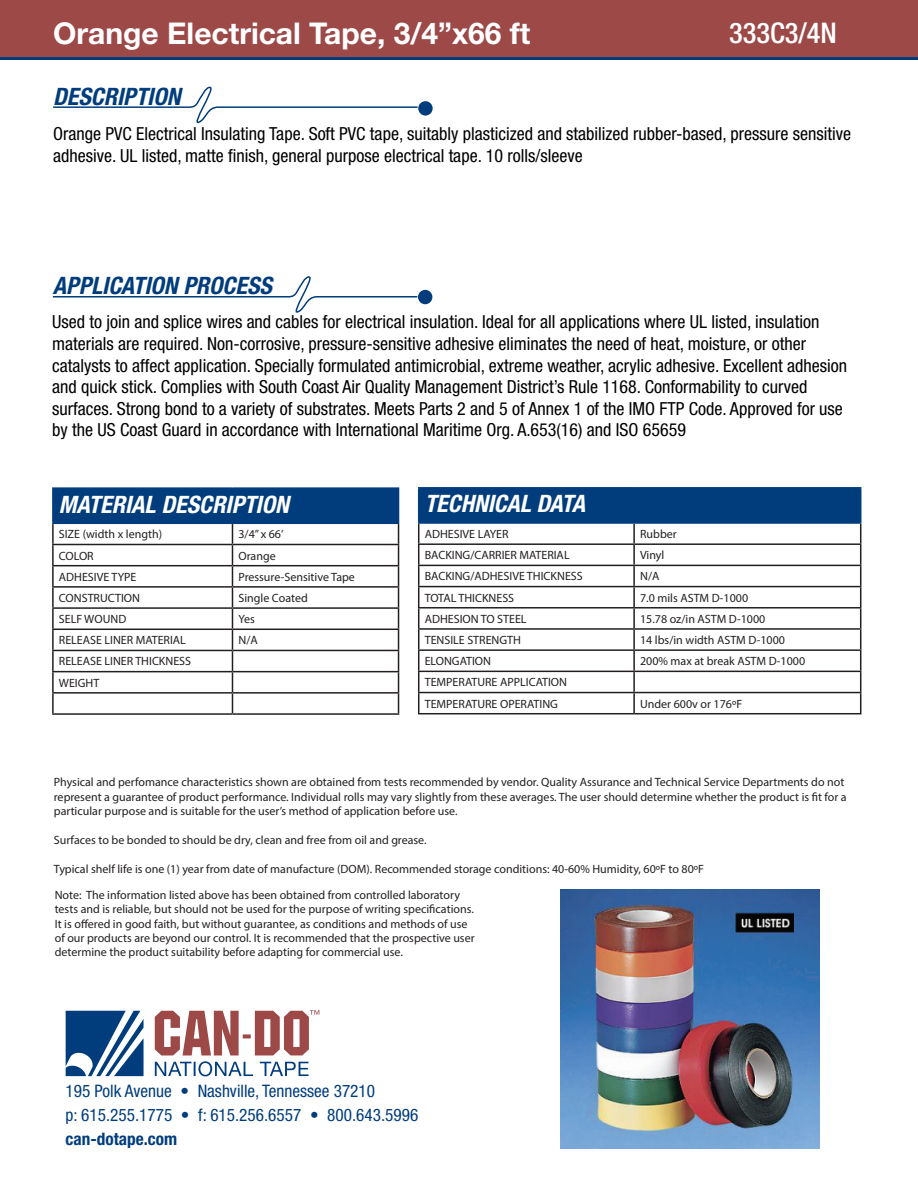
<style>
.page{position:relative;width:918px;height:1188px;background:#fff}
.page>*{position:absolute;margin:0;border:0;box-sizing:border-box;transform-origin:0 0}
.t1{font:700 30px "Helvetica Neue";color:#fff}
.t2{font:500 condensed 28.5px "Helvetica Neue";color:#fff}
.t3{font:italic 700 condensed 24px "Helvetica Neue";color:#fff}
.t4{font:italic 700 condensed 24px "Helvetica Neue";color:#013d7d}
.t5{font:condensed 18px/21.6px "Helvetica Neue";color:#000}
.t6{font:condensed 17.25px/24px "Helvetica Neue";color:#013d7d}
.t7{font:700 condensed 17.25px "Helvetica Neue";color:#013d7d}
.t8{font:12px/14.4px "Myriad Pro";color:#231f20}
</style>
<div class="page">
<svg style="left:66px;top:1011px;width:78px;height:65px"></svg>
<svg style="left:155px;top:1010px;width:164px;height:66px"></svg>
<svg style="left:0;top:56px;width:918px;height:4px;background:#27406f"></svg>
<div style="left:0;top:0;width:918px;height:56px;background:#9c4948"></div>
<svg style="left:53px;top:86px;width:366px;height:38px"></svg>
<svg style="left:52px;top:276px;width:367px;height:37px"></svg>
<div style="left:418px;top:101px;width:15px;height:15px;background:#013d7d;border-radius:50%"></div>
<div style="left:418px;top:290px;width:14px;height:14px;background:#013d7d;border-radius:50%"></div>
<svg style="left:418px;top:489px;width:443px;height:224px"></svg>
<hr style="left:418px;top:713px;width:216px;height:1px;background:#231f20">
<hr style="left:634px;top:713px;width:227px;height:1px;background:#231f20">
<hr style="left:418px;top:487px;width:216px;height:2px;background:#013d7d">
<hr style="left:418px;top:489px;width:1px;height:33px;background:#013d7d">
<hr style="left:634px;top:487px;width:227px;height:2px;background:#013d7d">
<hr style="left:633px;top:489px;width:2px;height:33px;background:#013d7d">
<hr style="left:860px;top:489px;width:1px;height:33px;background:#013d7d">
<hr style="left:418px;top:522px;width:216px;height:2px;background:#013d7d">
<hr style="left:634px;top:522px;width:227px;height:2px;background:#013d7d">
<div style="left:53px;top:488px;width:346px;height:35px;background:#013d7d"></div>
<hr style="left:52px;top:524px;width:2px;height:20px;background:#231f20">
<hr style="left:52px;top:544px;width:180px;height:1px;background:#231f20">
<hr style="left:52px;top:545px;width:2px;height:20px;background:#231f20">
<hr style="left:232px;top:544px;width:167px;height:1px;background:#231f20">
<hr style="left:52px;top:565px;width:180px;height:1px;background:#231f20">
<hr style="left:52px;top:566px;width:2px;height:20px;background:#231f20">
<hr style="left:232px;top:565px;width:167px;height:1px;background:#231f20">
<hr style="left:52px;top:586px;width:180px;height:2px;background:#231f20">
<svg style="left:52px;top:588px;width:2px;height:19px"></svg>
<hr style="left:232px;top:586px;width:167px;height:2px;background:#231f20">
<hr style="left:52px;top:607px;width:180px;height:2px;background:#231f20">
<hr style="left:52px;top:609px;width:2px;height:20px;background:#231f20">
<hr style="left:232px;top:607px;width:167px;height:2px;background:#231f20">
<hr style="left:52px;top:629px;width:180px;height:1px;background:#231f20">
<hr style="left:52px;top:630px;width:2px;height:20px;background:#231f20">
<hr style="left:232px;top:629px;width:167px;height:1px;background:#231f20">
<hr style="left:52px;top:650px;width:180px;height:1px;background:#231f20">
<hr style="left:52px;top:651px;width:2px;height:20px;background:#231f20">
<hr style="left:232px;top:650px;width:167px;height:1px;background:#231f20">
<hr style="left:52px;top:671px;width:180px;height:1px;background:#231f20">
<hr style="left:52px;top:672px;width:2px;height:20px;background:#231f20">
<hr style="left:232px;top:671px;width:167px;height:1px;background:#231f20">
<hr style="left:52px;top:692px;width:180px;height:2px;background:#231f20">
<svg style="left:52px;top:694px;width:2px;height:19px"></svg>
<hr style="left:232px;top:692px;width:167px;height:2px;background:#231f20">
<svg style="left:232px;top:524px;width:1px;height:189px"></svg>
<svg style="left:398px;top:524px;width:1px;height:189px"></svg>
<hr style="left:52px;top:713px;width:180px;height:2px;background:#231f20">
<hr style="left:232px;top:713px;width:167px;height:2px;background:#231f20">
<hr style="left:52px;top:487px;width:180px;height:2px;background:#013d7d">
<hr style="left:52px;top:489px;width:2px;height:34px;background:#013d7d">
<hr style="left:232px;top:487px;width:167px;height:2px;background:#013d7d">
<hr style="left:52px;top:523px;width:180px;height:1px;background:#013d7d">
<hr style="left:232px;top:523px;width:167px;height:1px;background:#013d7d">
<img style="left:561px;top:890px;width:258px;height:258px">
<h1 class="t1" style="left:53px;top:15px;width:479px">Orange Electrical Tape, 3/4”x66 ft</h1>
<h2 class="t2" style="left:729px;top:16px;width:109px">333C3/4N</h2>
<h3 class="t4" style="left:53px;top:82px;width:129px">DESCRIPTION</h3>
<h3 class="t5" style="left:53px;top:123px;width:800px">Orange PVC Electrical Insulating Tape. Soft PVC tape, suitably plasticized and stabilized rubber-based, pressure sensitive adhesive. UL listed, matte finish, general purpose electrical tape. 10 rolls/sleeve</h3>
<h3 class="t4" style="left:53px;top:271px;width:221px">APPLICATION PROCESS</h3>
<p class="t5" style="left:52px;top:311px;width:796px">Used to join and splice wires and cables for electrical insulation. Ideal for all applications where UL listed, insulation materials are required. Non-corrosive, pressure-sensitive adhesive eliminates the need of heat, moisture, or other catalysts to affect application. Specially formulated antimicrobial, extreme weather, acrylic adhesive. Excellent adhesion and quick stick. Complies with South Coast Air Quality Management District’s Rule 1168. Conformability to curved surfaces. Strong bond to a variety of substrates. Meets Parts 2 and 5 of Annex 1 of the IMO FTP Code. Approved for use by the US Coast Guard in accordance with International Maritime Org. A.653(16) and ISO 65659</p>
<h3 class="t3" style="left:59px;top:490px;width:232px">MATERIAL DESCRIPTION</h3>
<p class="t8" style="left:59px;top:527px;width:105px">SIZE (width x length)</p>
<p class="t8" style="left:238px;top:527px;width:47px">3/4” x 66’</p>
<p class="t8" style="left:59px;top:548px;width:36px">COLOR</p>
<p class="t8" style="left:238px;top:548px;width:39px">Orange</p>
<p class="t8" style="left:59px;top:569px;width:79px">ADHESIVE TYPE</p>
<p class="t8" style="left:238px;top:569px;width:118px">Pressure-Sensitive Tape</p>
<p class="t8" style="left:59px;top:590px;width:83px">CONSTRUCTION</p>
<p class="t8" style="left:238px;top:590px;width:71px">Single Coated</p>
<p class="t8" style="left:59px;top:612px;width:69px">SELF WOUND</p>
<p class="t8" style="left:238px;top:612px;width:18px">Yes</p>
<p class="t8" style="left:59px;top:633px;width:129px">RELEASE LINER MATERIAL</p>
<p class="t8" style="left:238px;top:633px;width:21px">N/A</p>
<p class="t8" style="left:59px;top:651px;width:134px;line-height:21.1px">RELEASE LINER THICKNESS<br>WEIGHT</p>
<h3 class="t3" style="left:425px;top:489px;width:162px">TECHNICAL DATA</h3>
<p class="t8" style="left:425px;top:527px;width:85px">ADHESIVE LAYER</p>
<p class="t8" style="left:640px;top:527px;width:38px">Rubber</p>
<p class="t8" style="left:425px;top:548px;width:146px">BACKING/CARRIER MATERIAL</p>
<p class="t8" style="left:640px;top:548px;width:26px">Vinyl</p>
<p class="t8" style="left:425px;top:569px;width:160px">BACKING/ADHESIVE THICKNESS</p>
<p class="t8" style="left:640px;top:569px;width:21px">N/A</p>
<p class="t8" style="left:425px;top:590px;width:91px">TOTAL THICKNESS</p>
<p class="t8" style="left:640px;top:590px;width:110px">7.0 mils ASTM D-1000</p>
<p class="t8" style="left:425px;top:611px;width:103px">ADHESION TO STEEL</p>
<p class="t8" style="left:640px;top:611px;width:127px">15.78 oz/in ASTM D-1000</p>
<p class="t8" style="left:425px;top:633px;width:98px">TENSILE STRENGTH</p>
<p class="t8" style="left:640px;top:633px;width:146px">14 lbs/in width ASTM D-1000</p>
<p class="t8" style="left:425px;top:654px;width:68px">ELONGATION</p>
<p class="t8" style="left:640px;top:654px;width:167px">200% max at break ASTM D-1000</p>
<p class="t8" style="left:425px;top:672px;width:144px;line-height:21.1px">TEMPERATURE APPLICATION<br>TEMPERATURE OPERATING</p>
<p class="t8" style="left:640px;top:696px;width:104px">Under 600v or 176ºF</p>
<p class="t8" style="left:54px;top:775px;width:794px">Physical and perfomance characteristics shown are obtained from tests recommended by vendor. Quality Assurance and Technical Service Departments do not represent a guarantee of product performance. Individual rolls may vary slightly from these averages. The user should determine whether the product is fit for a particular purpose and is suitable for the user’s method of application before use.</p>
<p class="t8" style="left:54px;top:832px;width:374px">Surfaces to be bonded to should be dry, clean and free from oil and grease.</p>
<p class="t8" style="left:54px;top:861px;width:652px">Typical shelf life is one (1) year from date of manufacture (DOM). Recommended storage conditions: 40-60% Humidity, 60ºF to 80ºF</p>
<p class="t8" style="left:55px;top:887px;width:421px">Note: The information listed above has been obtained from controlled laboratory tests and is reliable, but should not be used for the purpose of writing specifications.<br>It is offered in good faith, but without guarantee, as conditions and methods of use of our products are beyond our control. It is recommended that the prospective user determine the product suitability before adapting for commercial use.</p>
<h3 class="t6" style="left:66px;top:1079px;width:354px">195 Polk Avenue • Nashville, Tennessee 37210<br>p: 615.255.1775 • f: 615.256.6557 • 800.643.5996</h3>
<h3 class="t7" style="left:66px;top:1129px;width:113px">can-dotape.com</h3>
</div>
